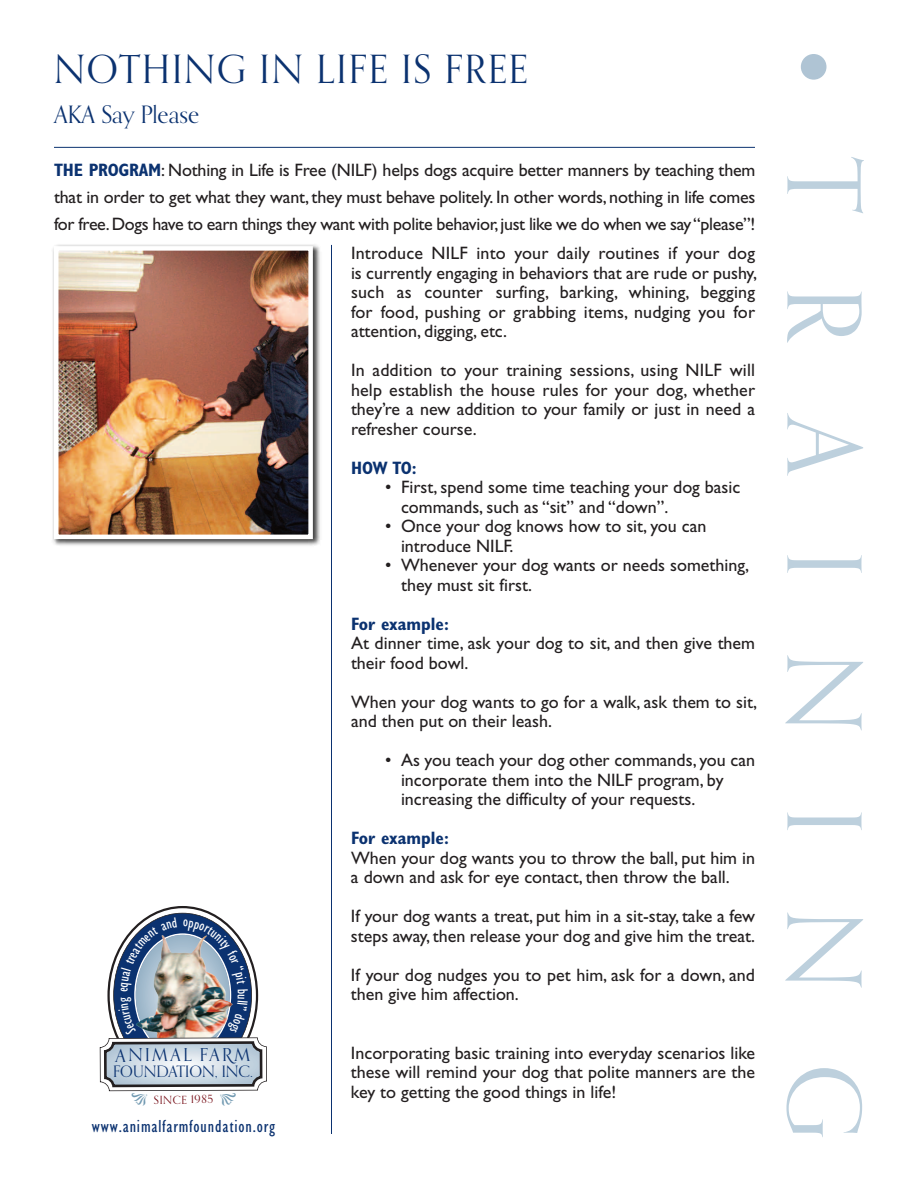
<style>
.page{position:relative;width:918px;height:1188px;background:#fff}
.page>*{position:absolute;margin:0;border:0;box-sizing:border-box;transform-origin:0 0}
.t1{font:102px "Orpheus";letter-spacing:.73em;color:#bdd0dd}
.t2{font:39px "Orpheus";letter-spacing:.05em;color:#0b3270}
.t3{font:24px "Orpheus";color:#0b3270}
.t4{font:18px/19.5px "Gill Sans";color:#231f20}
.t5{font:condensed 18px "Gill Sans";letter-spacing:.05em;color:#0b3270}
.t6{font:700 condensed 18px "Gill Sans";color:#0b3270}
.t7{font:17.7px "Orpheus";letter-spacing:.13em;color:#0b3270}
.t8{font:15.75px "Orpheus";letter-spacing:-.01em;color:#0b3270}
.t9{font:11.25px "Orpheus";letter-spacing:.045em;color:#750c15}
.s1{font-weight:700;font-stretch:condensed;color:#0b3270}
.s2{font-family:"Orpheus Alts II"}
</style>
<div class="page">
<hr style="left:331px;top:245px;width:1px;height:889px;background:#0b3270">
<div style="left:801px;top:54px;width:26px;height:26px;background:#afc4d4;border-radius:50%"></div>
<hr style="left:54px;top:147px;width:701px;height:1px;background:#0b3270">
<img style="left:52px;top:244px;width:268px;height:302px">
<img style="left:59px;top:251px;width:249px;height:283px">
<div style="left:54px;top:246px;width:259px;height:293px;border:4px solid #fff"></div>
<img style="left:100px;top:906px;width:167px;height:186px">
<h2 class="t2" style="left:54px;top:44px;width:475px">NOTHING IN LIFE IS FREE</h2>
<h3 class="t3" style="left:54px;top:99px;width:147px">AKA Say Please</h3>
<p class="t4" style="left:54px;top:159px;width:703px;line-height:27px;text-align:justify"><span class="s1">THE PROGRAM</span>: Nothing in Life is Free (NILF) helps dogs acquire better manners by teaching them that in order to get what they want,they must behave politely. In other words, nothing in life comes for free.Dogs have to earn things they want with polite behavior,just like we do when we say“please”!</p>
<p class="t7" style="left:115px;top:1044px;width:136px">ANIMAL FA<span class="s2">R</span>M</p>
<p class="t8" style="left:113px;top:1061px;width:142px">FOUNDATION, INC.</p>
<p class="t9" style="left:154px;top:1092px;width:61px">SINCE 1985</p>
<p class="t5" style="left:92px;top:1119px;width:185px">www.animalfarmfoundation.org</p>
<p class="t4" style="left:351px;top:245px;width:407px;text-align:justify">Introduce NILF into your daily routines if your dog is currently engaging in behaviors that are rude or pushy, such as counter surfing, barking, whining, begging for food, pushing or grabbing items, nudging you for attention, digging, etc.</p>
<p class="t4" style="left:351px;top:362px;width:406px;text-align:justify">In addition to your training sessions, using NILF will help establish the house rules for your dog, whether they’re a new addition to your family or just in need a refresher course.</p>
<p class="t6" style="left:351px;top:461px;width:67px">HOW TO:</p>
<p class="t4" style="left:401px;top:479px;width:341px;text-indent:-16px">• First, spend some time teaching your dog basic commands, such as “sit” and “down”.</p>
<p class="t4" style="left:401px;top:518px;width:307px;text-indent:-16px">• Once your dog knows how to sit, you can introduce NILF.</p>
<p class="t4" style="left:401px;top:557px;width:349px;text-indent:-16px">• Whenever your dog wants or needs something, they must sit first.</p>
<p class="t6" style="left:351px;top:617px;width:99px">For example:</p>
<p class="t4" style="left:351px;top:635px;width:406px">At dinner time, ask your dog to sit, and then give them their food bowl.</p>
<p class="t4" style="left:351px;top:694px;width:407px">When your dog wants to go for a walk, ask them to sit, and then put on their leash.</p>
<p class="t4" style="left:401px;top:752px;width:356px;text-indent:-16px">• As you teach your dog other commands, you can incorporate them into the NILF program, by increasing the difficulty of your requests.</p>
<p class="t6" style="left:351px;top:831px;width:99px">For example:</p>
<p class="t4" style="left:351px;top:850px;width:406px">When your dog wants you to throw the ball, put him in a down and ask for eye contact, then throw the ball.</p>
<p class="t4" style="left:351px;top:908px;width:406px">If your dog wants a treat, put him in a sit-stay, take a few steps away,then release your dog and give him the treat.</p>
<p class="t4" style="left:351px;top:967px;width:406px">If your dog nudges you to pet him, ask for a down, and then give him affection.</p>
<p class="t4" style="left:351px;top:1045px;width:406px;text-align:justify">Incorporating basic training into everyday scenarios like these will remind your dog that polite manners are the key to getting the good things in life!</p>
<h1 class="t1" style="left:889px;top:157px;width:985px;rotate:90deg">TRAINING</h1>
</div>
